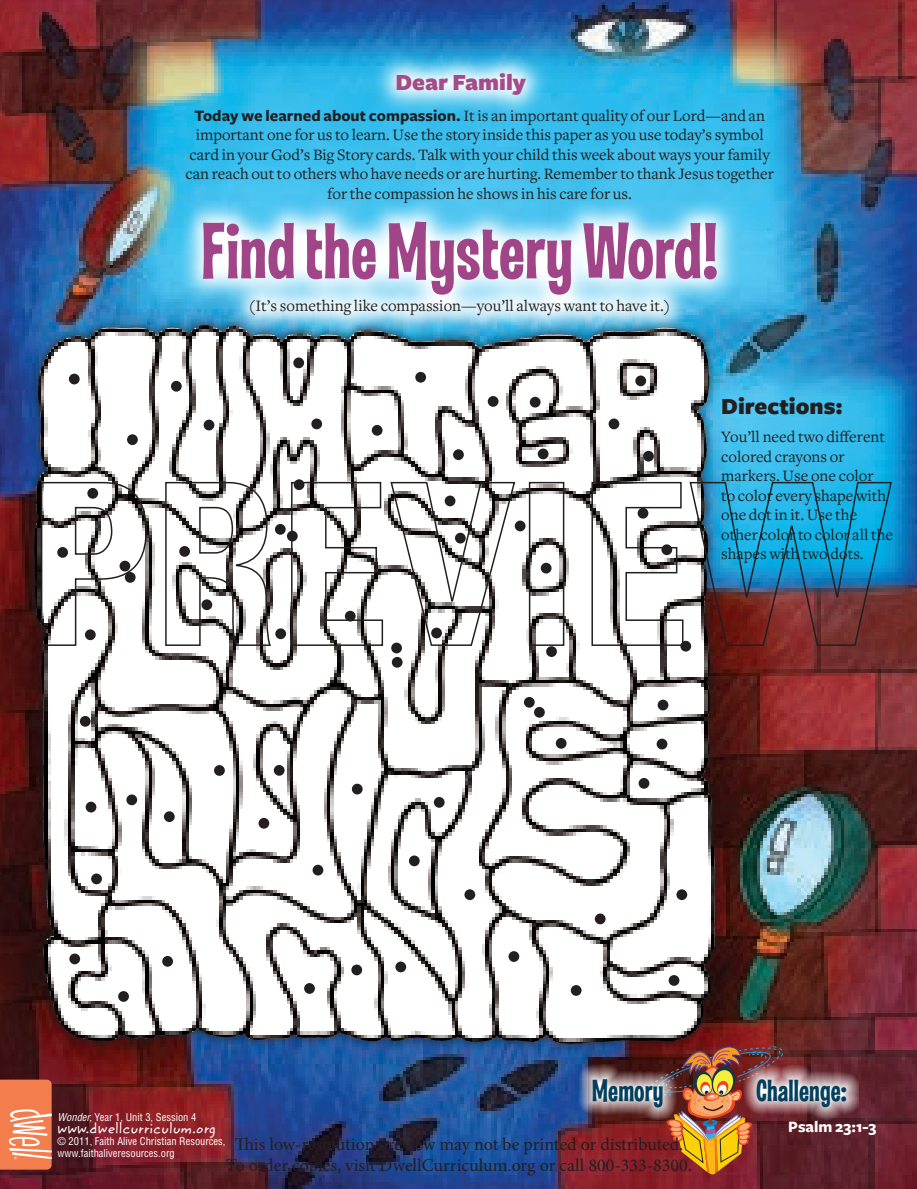
<style>
.page{position:relative;width:917px;height:1189px;background:#fff}
.page>*{position:absolute;margin:0;border:0;box-sizing:border-box;transform-origin:0 0}
.t1{font:81px "Las Vegas OT Jackpot";color:#a14589}
.t2{font:31.5px "Las Vegas OT Jackpot";color:#04405d}
.t3{font:900 24px "Freight Sans";color:#231f20}
.t4{font:900 24px "Freight Sans";color:#a64b8a}
.t5{font:18px/21px "Minion Pro";color:#231f20;text-align:center}
.t6{font:16.5px/19.5px "Freight Text";color:#231f20;text-align:center}
.t7{font:700 16.5px "Freight Sans";color:#fff}
.t8{font:15px "Zemke Hand ITC";color:#fff}
.t9{font:condensed 10.5px/12px "Helvetica LT Std";color:#fff}
.s1{font-family:"Freight Sans";font-weight:700}
.s2{font-style:italic}
</style>
<div class="page">
<img style="left:0;top:0;width:916px;height:1188px">
<div style="left:24px;top:315px;width:700px;height:737px;background:#231f20;opacity:.75"></div>
<img style="left:51px;top:325px;width:151px;height:25px">
<svg style="left:0;top:1079px;width:52px;height:90px"></svg>
<img style="left:649px;top:1033px;width:137px;height:143px">
<img style="left:576px;top:1061px;width:282px;height:58px">
<svg style="left:175px;top:193px;width:564px;height:144px"></svg>
<svg style="left:369px;top:45px;width:179px;height:72px"></svg>
<div style="left:69px;top:373px;width:11px;height:11px;background:#231f20;border-radius:50%"></div>
<div style="left:214px;top:765px;width:11px;height:10px;background:#231f20;border-radius:50%"></div>
<div style="left:164px;top:811px;width:11px;height:11px;background:#231f20;border-radius:50%"></div>
<div style="left:126px;top:794px;width:11px;height:11px;background:#231f20;border-radius:50%"></div>
<div style="left:274px;top:765px;width:10px;height:10px;background:#231f20;border-radius:50%"></div>
<div style="left:258px;top:817px;width:11px;height:11px;background:#231f20;border-radius:50%"></div>
<div style="left:312px;top:864px;width:11px;height:11px;background:#231f20;border-radius:50%"></div>
<div style="left:352px;top:783px;width:10px;height:11px;background:#231f20;border-radius:50%"></div>
<div style="left:409px;top:855px;width:10px;height:11px;background:#231f20;border-radius:50%"></div>
<div style="left:464px;top:889px;width:11px;height:11px;background:#231f20;border-radius:50%"></div>
<div style="left:395px;top:961px;width:11px;height:11px;background:#231f20;border-radius:50%"></div>
<div style="left:351px;top:964px;width:11px;height:11px;background:#231f20;border-radius:50%"></div>
<div style="left:304px;top:983px;width:11px;height:10px;background:#231f20;border-radius:50%"></div>
<div style="left:162px;top:955px;width:11px;height:11px;background:#231f20;border-radius:50%"></div>
<div style="left:118px;top:991px;width:11px;height:10px;background:#231f20;border-radius:50%"></div>
<div style="left:69px;top:953px;width:11px;height:11px;background:#231f20;border-radius:50%"></div>
<div style="left:86px;top:801px;width:10px;height:11px;background:#231f20;border-radius:50%"></div>
<div style="left:91px;top:873px;width:11px;height:11px;background:#231f20;border-radius:50%"></div>
<div style="left:80px;top:716px;width:11px;height:10px;background:#231f20;border-radius:50%"></div>
<div style="left:275px;top:524px;width:10px;height:10px;background:#231f20;border-radius:50%"></div>
<div style="left:287px;top:530px;width:10px;height:11px;background:#231f20;border-radius:50%"></div>
<div style="left:127px;top:434px;width:11px;height:11px;background:#231f20;border-radius:50%"></div>
<div style="left:171px;top:381px;width:11px;height:10px;background:#231f20;border-radius:50%"></div>
<div style="left:203px;top:419px;width:11px;height:11px;background:#231f20;border-radius:50%"></div>
<div style="left:293px;top:357px;width:11px;height:11px;background:#231f20;border-radius:50%"></div>
<div style="left:311px;top:418px;width:11px;height:11px;background:#231f20;border-radius:50%"></div>
<svg style="left:293px;top:479px;width:11px;height:11px"></svg>
<div style="left:371px;top:425px;width:11px;height:10px;background:#231f20;border-radius:50%"></div>
<div style="left:453px;top:449px;width:10px;height:11px;background:#231f20;border-radius:50%"></div>
<div style="left:487px;top:396px;width:11px;height:11px;background:#231f20;border-radius:50%"></div>
<div style="left:529px;top:397px;width:11px;height:10px;background:#231f20;border-radius:50%"></div>
<div style="left:537px;top:448px;width:11px;height:11px;background:#231f20;border-radius:50%"></div>
<div style="left:635px;top:375px;width:11px;height:11px;background:#231f20;border-radius:50%"></div>
<div style="left:608px;top:418px;width:11px;height:11px;background:#231f20;border-radius:50%"></div>
<div style="left:643px;top:451px;width:10px;height:10px;background:#231f20;border-radius:50%"></div>
<div style="left:514px;top:520px;width:11px;height:11px;background:#231f20;border-radius:50%"></div>
<div style="left:540px;top:562px;width:11px;height:11px;background:#231f20;border-radius:50%"></div>
<div style="left:680px;top:640px;width:11px;height:11px;background:#231f20;border-radius:50%"></div>
<div style="left:546px;top:646px;width:10px;height:11px;background:#231f20;border-radius:50%"></div>
<div style="left:657px;top:699px;width:11px;height:11px;background:#231f20;border-radius:50%"></div>
<div style="left:656px;top:738px;width:11px;height:11px;background:#231f20;border-radius:50%"></div>
<div style="left:555px;top:738px;width:11px;height:10px;background:#231f20;border-radius:50%"></div>
<div style="left:638px;top:778px;width:11px;height:10px;background:#231f20;border-radius:50%"></div>
<div style="left:594px;top:913px;width:11px;height:11px;background:#231f20;border-radius:50%"></div>
<div style="left:676px;top:889px;width:11px;height:11px;background:#231f20;border-radius:50%"></div>
<div style="left:668px;top:975px;width:11px;height:10px;background:#231f20;border-radius:50%"></div>
<div style="left:570px;top:985px;width:11px;height:10px;background:#231f20;border-radius:50%"></div>
<div style="left:508px;top:951px;width:11px;height:10px;background:#231f20;border-radius:50%"></div>
<div style="left:433px;top:797px;width:11px;height:10px;background:#231f20;border-radius:50%"></div>
<div style="left:391px;top:642px;width:11px;height:11px;background:#231f20;border-radius:50%"></div>
<div style="left:391px;top:657px;width:11px;height:10px;background:#231f20;border-radius:50%"></div>
<div style="left:275px;top:628px;width:11px;height:11px;background:#231f20;border-radius:50%"></div>
<div style="left:523px;top:697px;width:11px;height:10px;background:#231f20;border-radius:50%"></div>
<div style="left:534px;top:707px;width:10px;height:10px;background:#231f20;border-radius:50%"></div>
<div style="left:415px;top:372px;width:11px;height:10px;background:#231f20;border-radius:50%"></div>
<svg style="left:40px;top:481px;width:107px;height:165px"></svg>
<svg style="left:164px;top:481px;width:108px;height:165px"></svg>
<svg style="left:290px;top:481px;width:226px;height:166px"></svg>
<div style="left:528px;top:482px;width:36px;height:164px;border:2px solid #231f20"></div>
<svg style="left:590px;top:481px;width:302px;height:166px"></svg>
<h3 class="t4" style="left:395px;top:69px;width:132px">Dear Family</h3>
<p class="t6" style="left:185px;top:106px;width:589px"><span class="s1">Today we learned about compassion.</span> It is an important quality of our Lord—and an important one for us to learn. Use the story inside this paper as you use today’s symbol card in your God’s Big Story cards. Talk with your child this week about ways your family can reach out to others who have needs or are hurting. Remember to thank Jesus together for the compassion he shows in his care for us.</p>
<h1 class="t1" style="left:201px;top:206px;width:519px">Find the Mystery Word!</h1>
<p class="t6" style="left:249px;top:296px;width:423px">(It’s something like compassion—you’ll always want to have it.)</p>
<h3 class="t3" style="left:721px;top:393px;width:123px">Directions:</h3>
<p class="t6" style="left:721px;top:427px;width:173px;text-align:left">You’ll need two different colored crayons or markers. Use one color<br>to color every shape with one dot in it. Use the other color to color all the shapes with two dots.</p>
<h2 class="t2" style="left:591px;top:1072px;width:73px">Memory</h2>
<h2 class="t2" style="left:755px;top:1072px;width:92px">Challenge:</h2>
<p class="t9" style="left:58px;top:1110px;width:140px"><span class="s2">Wonder,</span> Year 1, Unit 3, Session 4</p>
<p class="t8" style="left:58px;top:1117px;width:160px">www.dwellcurriculum.org</p>
<p class="t9" style="left:58px;top:1134px;width:169px">© 2011, Faith Alive Christian Resources, www.faithaliveresources.org</p>
<p class="t5" style="left:226px;top:1133px;width:467px">This low-resolution preview may not be printed or distributed.<br>To order copies, visit DwellCurriculum.org or call 800-333-8300.</p>
<p class="t7" style="left:788px;top:1117px;width:90px">Psalm 23:1-3</p>
</div>
